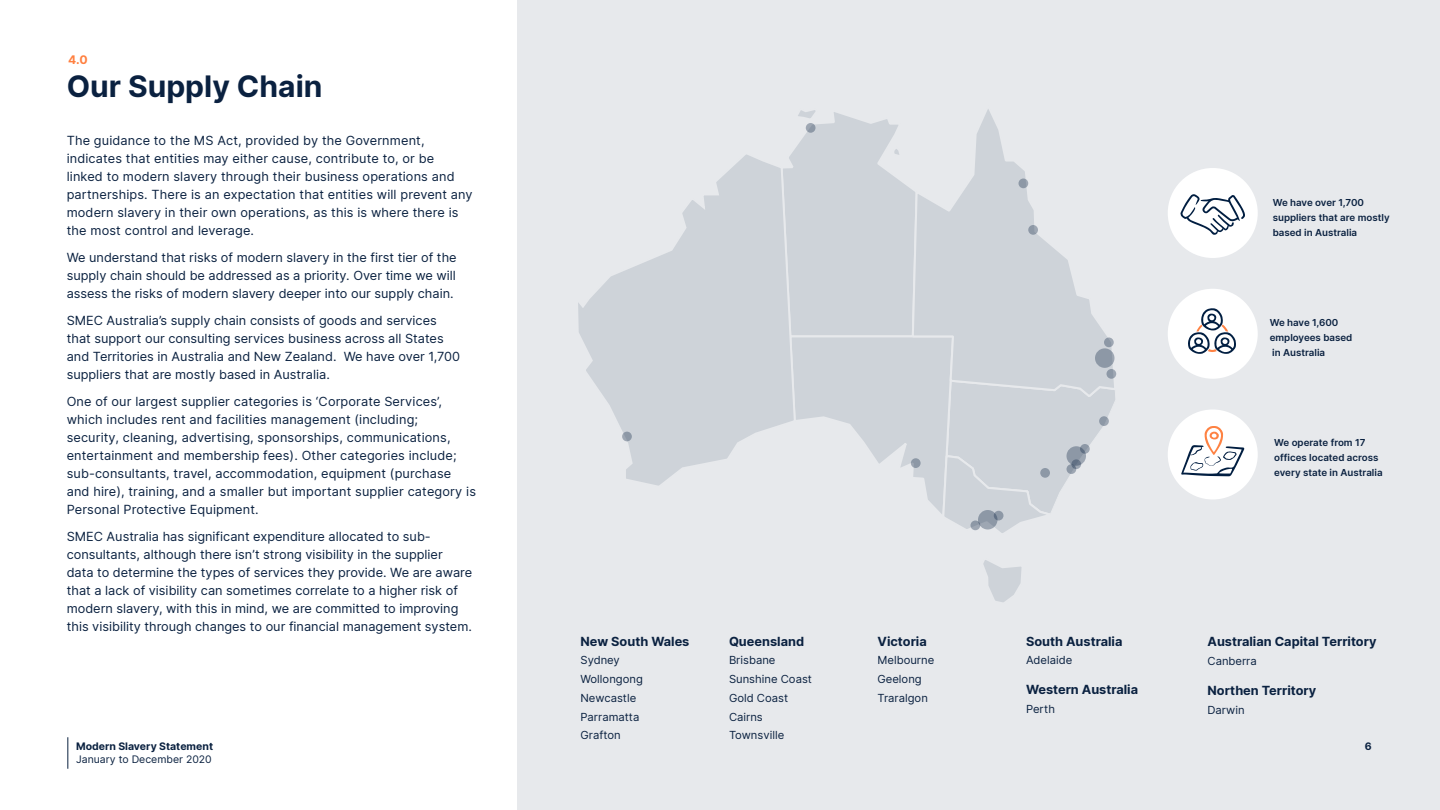
<style>
.page{position:relative;width:1440px;height:810px;background:#fff}
.page>*{position:absolute;margin:0;border:0;box-sizing:border-box;transform-origin:0 0}
.t1{font:700 30px "Inter";color:#0a2140}
.t2{font:12.75px/18px "Inter";letter-spacing:.005em;color:#0a2140}
.t3{font:700 12.75px "Inter";color:#0a2140}
.t4{font:700 12px "Inter";color:#ff8040}
.t5{font:11.25px/18.8px "Inter";color:#0a2140}
.t6{font:700 10.5px "Inter";color:#0a2140}
.t7{font:10.5px "Inter";color:#0a2140}
.t8{font:600 9.75px/15px "Inter";color:#0a2140}
</style>
<div class="page">
<hr style="left:67px;top:737px;width:1px;height:32px;background:#0a2140">
<div style="left:518px;top:0;width:922px;height:810px;background:#e7e9ec"></div>
<div style="left:1168px;top:168px;width:90px;height:90px;background:#fff;border-radius:50%"></div>
<svg style="left:1180px;top:194px;width:65px;height:41px"></svg>
<div style="left:1168px;top:289px;width:90px;height:90px;background:#fff;border-radius:50%"></div>
<svg style="left:1188px;top:308px;width:48px;height:46px"></svg>
<div style="left:1168px;top:410px;width:90px;height:90px;background:#fff;border-radius:50%"></div>
<svg style="left:1181px;top:426px;width:63px;height:50px"></svg>
<svg style="left:983px;top:560px;width:39px;height:42px"></svg>
<svg style="left:794px;top:110px;width:321px;height:423px"></svg>
<svg style="left:911px;top:109px;width:206px;height:290px"></svg>
<svg style="left:578px;top:151px;width:219px;height:338px"></svg>
<svg style="left:970px;top:520px;width:10px;height:10px"></svg>
<div style="left:994px;top:511px;width:10px;height:9px;background:#8d98a6;border-radius:50%"></div>
<svg style="left:1040px;top:468px;width:10px;height:10px"></svg>
<svg style="left:1066px;top:464px;width:10px;height:10px"></svg>
<svg style="left:1071px;top:459px;width:10px;height:10px"></svg>
<svg style="left:1080px;top:444px;width:10px;height:10px"></svg>
<svg style="left:1106px;top:369px;width:10px;height:10px"></svg>
<svg style="left:806px;top:123px;width:10px;height:10px"></svg>
<svg style="left:1028px;top:225px;width:10px;height:10px"></svg>
<svg style="left:1018px;top:178px;width:10px;height:10px"></svg>
<svg style="left:1104px;top:338px;width:10px;height:9px"></svg>
<svg style="left:1099px;top:416px;width:10px;height:10px"></svg>
<svg style="left:978px;top:510px;width:20px;height:20px"></svg>
<svg style="left:1066px;top:446px;width:20px;height:20px"></svg>
<svg style="left:911px;top:458px;width:10px;height:10px"></svg>
<svg style="left:622px;top:432px;width:10px;height:9px"></svg>
<svg style="left:1095px;top:348px;width:19px;height:20px"></svg>
<p class="t4" style="left:68px;top:51px;width:21px">4.0</p>
<h1 class="t1" style="left:67px;top:65px;width:257px">Our Supply Chain</h1>
<p class="t2" style="left:67px;top:131px;width:408px">The guidance to the MS Act, provided by the Government, indicates that entities may either cause, contribute to, or be linked to modern slavery through their business operations and partnerships. There is an expectation that entities will prevent any modern slavery in their own operations, as this is where there is the most control and leverage.</p>
<p class="t2" style="left:67px;top:248px;width:391px;text-align:justify">We understand that risks of modern slavery in the first tier of the supply chain should be addressed as a priority. Over time we will assess the risks of modern slavery deeper into our supply chain.</p>
<p class="t2" style="left:67px;top:311px;width:395px">SMEC Australia’s supply chain consists of goods and services that support our consulting services business across all States and Territories in Australia and New Zealand. We have over 1,700 suppliers that are mostly based in Australia.</p>
<p class="t2" style="left:67px;top:392px;width:411px">One of our largest supplier categories is ‘Corporate Services’, which includes rent and facilities management (including;<br>security, cleaning, advertising, sponsorships, communications, entertainment and membership fees). Other categories include; sub-consultants, travel, accommodation, equipment (purchase and hire), training, and a smaller but important supplier category is Personal Protective Equipment.</p>
<p class="t2" style="left:67px;top:527px;width:407px">SMEC Australia has significant expenditure allocated to sub&shy;consultants, although there isn’t strong visibility in the supplier data to determine the types of services they provide. We are aware that a lack of visibility can sometimes correlate to a higher risk of modern slavery, with this in mind, we are committed to improving this visibility through changes to our financial management system.</p>
<p class="t6" style="left:76px;top:738px;width:138px">Modern Slavery Statement</p>
<p class="t7" style="left:76px;top:752px;width:137px">January to December 2020</p>
<p class="t3" style="left:580px;top:632px;width:110px">New South Wales</p>
<p class="t5" style="left:580px;top:651px;width:64px">Sydney<br>Wollongong<br>Newcastle<br>Parramatta<br>Grafton</p>
<p class="t3" style="left:729px;top:632px;width:77px">Queensland</p>
<p class="t5" style="left:729px;top:651px;width:85px">Brisbane<br>Sunshine Coast<br>Gold Coast<br>Cairns<br>Townsville</p>
<p class="t3" style="left:878px;top:632px;width:51px">Victoria</p>
<p class="t5" style="left:878px;top:651px;width:58px">Melbourne<br>Geelong<br>Traralgon</p>
<p class="t3" style="left:1026px;top:632px;width:98px">South Australia</p>
<p class="t5" style="left:1026px;top:651px;width:48px">Adelaide</p>
<p class="t3" style="left:1026px;top:680px;width:114px">Western Australia</p>
<p class="t5" style="left:1026px;top:699px;width:31px">Perth</p>
<p class="t8" style="left:1273px;top:195px;width:118px">We have over 1,700 suppliers that are mostly based in Australia</p>
<p class="t8" style="left:1270px;top:314px;width:84px">We have 1,600 employees based in Australia</p>
<p class="t8" style="left:1274px;top:435px;width:110px">We operate from 17 offices located across every state in Australia</p>
<p class="t3" style="left:1208px;top:632px;width:171px">Australian Capital Territory</p>
<p class="t5" style="left:1208px;top:651px;width:51px">Canberra</p>
<p class="t3" style="left:1208px;top:681px;width:110px">Northen Territory</p>
<p class="t5" style="left:1208px;top:700px;width:39px">Darwin</p>
<p class="t6" style="left:1365px;top:738px;width:8px">6</p>
</div>
